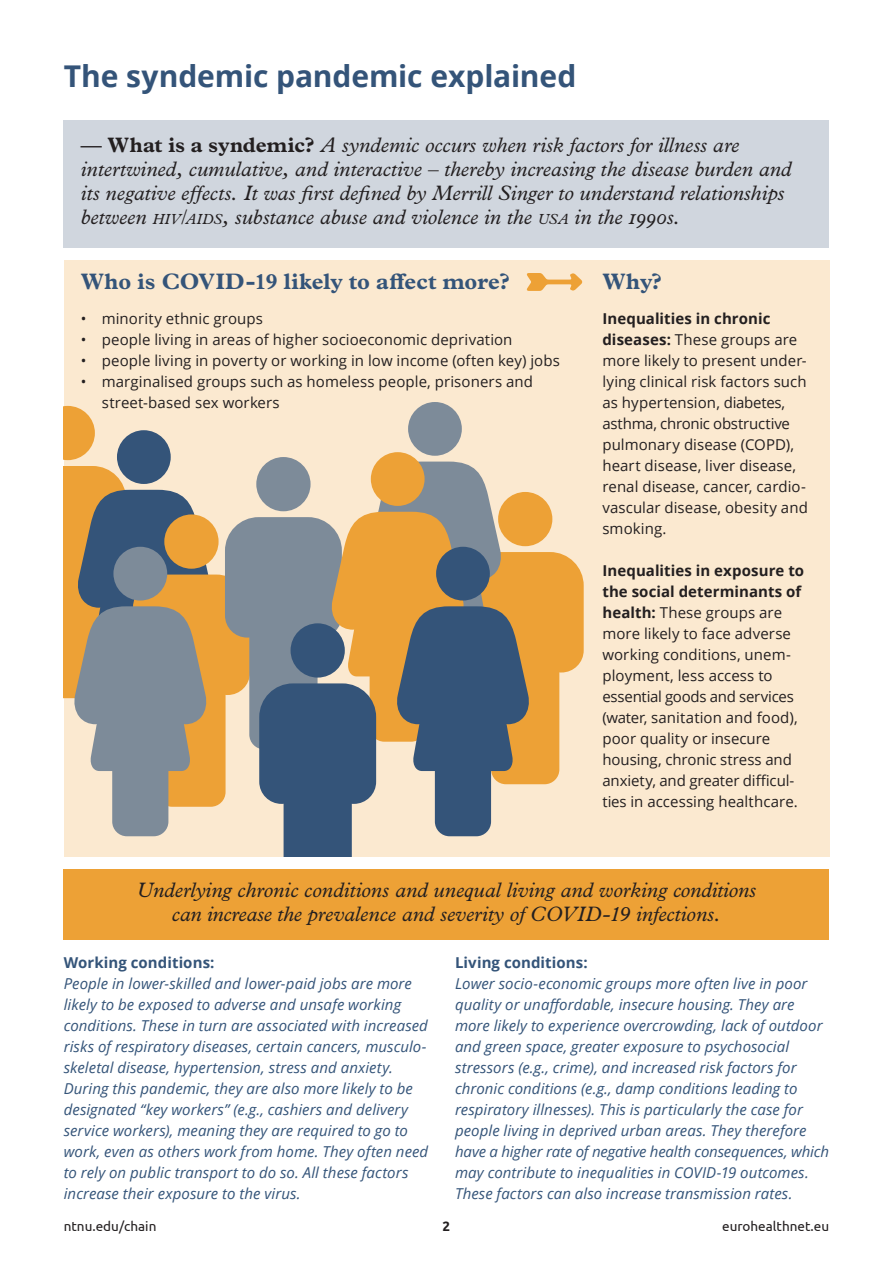
<style>
.page{position:relative;width:893px;height:1263px;background:#fff}
.page>*{position:absolute;margin:0;border:0;box-sizing:border-box;transform-origin:0 0}
.t1{font:700 30px "Open Sans";letter-spacing:-.005em;color:#345479}
.t2{font:700 22.5px "Plantin MT Pro";color:#345479}
.t3{font:italic 21px/24px "Plantin MT Pro";color:#231f20;text-align:center}
.t4{font:italic 15px/21px "Open Sans";letter-spacing:.005em;color:#345479}
.t5{font:15px/21px "Open Sans";letter-spacing:.005em;color:#231f20}
.t6{font:700 15px "Open Sans";letter-spacing:.005em;color:#345479}
.t7{font:13.5px "Ubuntu";color:#231f20}
.t8{font:700 13.5px "Ubuntu";color:#231f20}
.s1{font-weight:300;font-style:normal}
.s2{font-weight:700;font-style:normal}
.s3{font-size:14.7px}
.s4{font-style:inherit}
.s5{font-weight:700}
</style>
<div class="page">
<div style="left:64px;top:260px;width:504px;height:596px;background:#fbe9d0"></div>
<div style="left:567px;top:260px;width:262px;height:596px;background:#fbe9d0"></div>
<div style="left:408px;top:402px;width:54px;height:54px;background:#7d8b99;border-radius:50%"></div>
<svg style="left:64px;top:406px;width:520px;height:450px"></svg>
<div style="left:64px;top:869px;width:765px;height:71px;background:#eda136"></div>
<div style="left:64px;top:120px;width:765px;height:128px;background:#d0d6de"></div>
<svg style="left:527px;top:273px;width:55px;height:18px"></svg>
<h1 class="t1" style="left:64px;top:55px;width:514px">The syndemic pandemic explained</h1>
<p class="t3" style="left:81px;top:133px;width:712px;text-align:left"><span class="s1">—</span> <span class="s2">What is a syndemic?</span> A syndemic occurs when risk factors for illness are intertwined, cumulative, and interactive – thereby increasing the disease burden and its negative effects. It was first defined by Merrill Singer to understand relationships between <span class="s3">HIV</span><span class="s4">/</span><span class="s3">AIDS</span>, substance abuse and violence in the <span class="s3">USA</span> in the 1990s.</p>
<h2 class="t2" style="left:81px;top:268px;width:431px">Who is COVID-19 likely to affect more?</h2>
<p class="t5" style="left:81px;top:308px;width:184px">• minority ethnic groups</p>
<p class="t5" style="left:81px;top:329px;width:433px">• people living in areas of higher socioeconomic deprivation</p>
<p class="t5" style="left:81px;top:350px;width:481px">• people living in poverty or working in low income (often key) jobs</p>
<p class="t5" style="left:102px;top:371px;width:433px;text-indent:-21px">• marginalised groups such as homeless people, prisoners and street-based sex workers</p>
<h2 class="t2" style="left:602px;top:268px;width:61px">Why?</h2>
<p class="t5" style="left:602px;top:308px;width:207px"><span class="s5">Inequalities in chronic diseases:</span> These groups are more likely to present under&shy;lying clinical risk factors such as hypertension, diabetes, asthma, chronic obstructive pulmonary disease (COPD), heart disease, liver disease, renal disease, cancer, cardio&shy;vascular disease, obesity and smoking.</p>
<p class="t5" style="left:602px;top:560px;width:203px"><span class="s5">Inequalities in exposure to the social determinants of health:</span> These groups are more likely to face adverse working conditions, unem&shy;ployment, less access to essential goods and services (water, sanitation and food), poor quality or insecure housing, chronic stress and anxiety, and greater difficul&shy;ties in accessing healthcare.</p>
<h3 class="t3" style="left:137px;top:877px;width:621px">Underlying chronic conditions and unequal living and working conditions can increase the prevalence and severity of COVID-19 infections.</h3>
<p class="t6" style="left:64px;top:952px;width:152px">Working conditions:</p>
<p class="t4" style="left:64px;top:973px;width:366px">People in lower-skilled and lower-paid jobs are more likely to be exposed to adverse and unsafe working conditions. These in turn are associated with increased risks of respiratory diseases, certain cancers, musculo&shy;skeletal disease, hypertension, stress and anxiety.<br>During this pandemic, they are also more likely to be designated “key workers” (e.g., cashiers and delivery service workers), meaning they are required to go to work, even as others work from home. They often need to rely on public transport to do so. All these factors increase their exposure to the virus.</p>
<p class="t6" style="left:455px;top:952px;width:134px">Living conditions:</p>
<p class="t4" style="left:455px;top:973px;width:376px">Lower socio-economic groups more often live in poor quality or unaffordable, insecure housing. They are more likely to experience overcrowding, lack of outdoor and green space, greater exposure to psychosocial stressors (e.g., crime), and increased risk factors for chronic conditions (e.g., damp conditions leading to respiratory illnesses). This is particularly the case for people living in deprived urban areas. They therefore have a higher rate of negative health consequences, which may contribute to inequalities in COVID-19 outcomes.<br>These factors can also increase transmission rates.</p>
<p class="t7" style="left:64px;top:1218px;width:94px">ntnu.edu/chain</p>
<p class="t8" style="left:443px;top:1218px;width:9px">2</p>
<p class="t7" style="left:722px;top:1218px;width:109px">eurohealthnet.eu</p>
</div>
